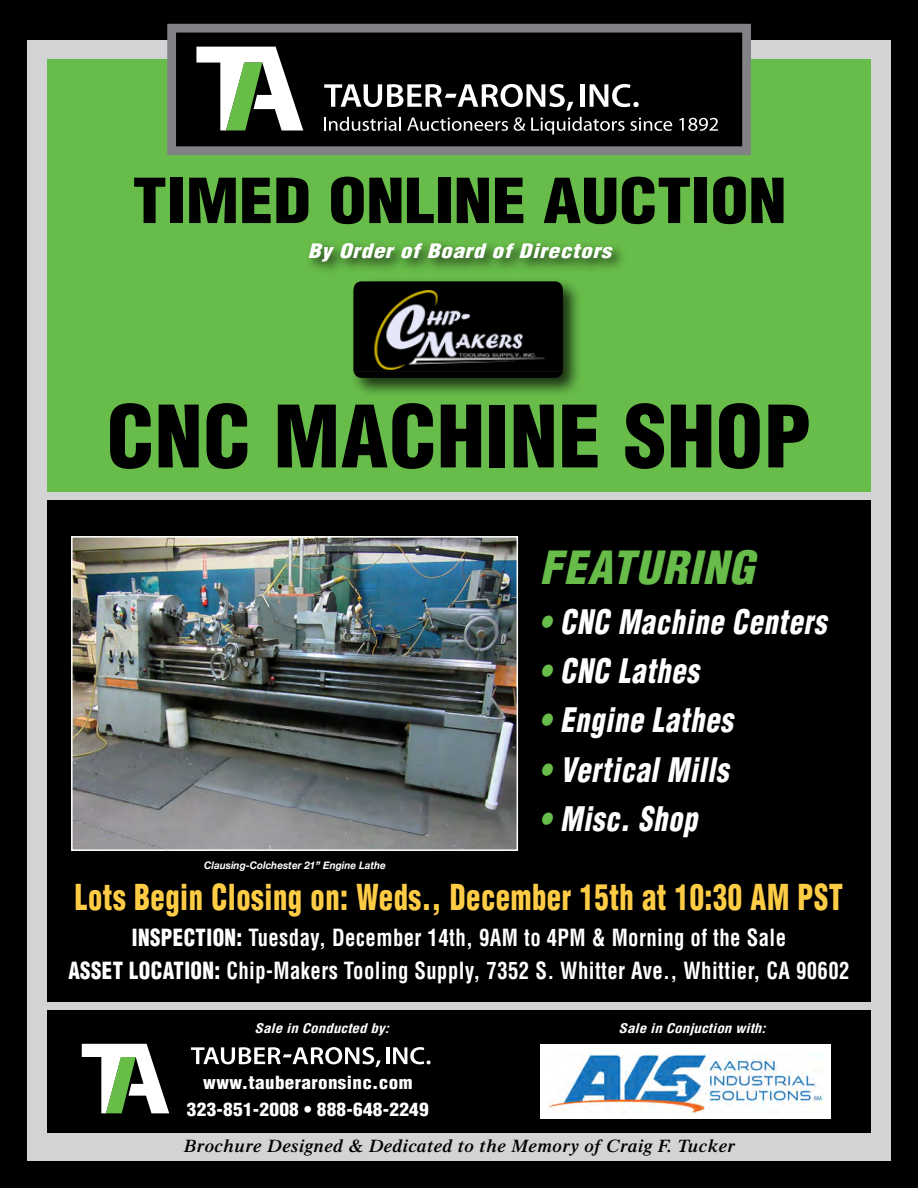
<style>
.page{position:relative;width:918px;height:1188px;background:#000}
.page>*{position:absolute;margin:0;border:0;box-sizing:border-box;transform-origin:0 0}
.t1{font:900 condensed 83.7px "Helvetica";letter-spacing:.01em;color:#000}
.t2{font:900 condensed 60.45px "Helvetica";color:#000;scale:1.13 1}
.t3{font:italic 900 condensed 44.7px "Helvetica";letter-spacing:.03em;color:#68bd4a}
.t4{font:900 condensed 34.95px "Helvetica";letter-spacing:.02em;color:#ffcc46;scale:.82 1}
.t5{font:italic 900 condensed 33px "Helvetica";letter-spacing:.03em;color:#fff;scale:.86 1}
.t6{font:700 condensed 23.1px/33px "Helvetica";letter-spacing:.02em;color:#fff;text-align:center;scale:.9 1}
.t7{font:italic 900 condensed 19.5px "Helvetica";letter-spacing:.03em;color:#fff;scale:1.18 1}
.t8{font:italic 600 18px "Times";letter-spacing:.025em;color:#000;scale:1.05 1}
.t9{font:900 condensed 18px "Helvetica";letter-spacing:.01em;color:#fff;scale:1.08 1}
.t10{font:900 condensed 17.7px "Helvetica";letter-spacing:.02em;color:#fff;scale:1.08 1}
.t11{font:italic 700 condensed 12.9px "Helvetica";color:#fff;scale:1.17 1}
.t12{font:italic 700 10.5px "Helvetica Neue";color:#fff;scale:.95 1}
.s1{color:#68bd4a}
.s2{font-weight:900}
</style>
<div class="page">
<div style="left:27px;top:40px;width:864px;height:1121px;background:#d1d3d4"></div>
<div style="left:47px;top:59px;width:824px;height:432px;background:#68bd4a"></div>
<div style="left:172px;top:28px;width:575px;height:123px;background:#000"></div>
<svg style="left:196px;top:47px;width:107px;height:84px"></svg>
<svg style="left:324px;top:117px;width:77px;height:14px"></svg>
<svg style="left:407px;top:118px;width:101px;height:13px"></svg>
<svg style="left:514px;top:117px;width:11px;height:14px"></svg>
<svg style="left:531px;top:117px;width:141px;height:18px"></svg>
<svg style="left:679px;top:118px;width:39px;height:13px"></svg>
<svg style="left:324px;top:84px;width:249px;height:27px"></svg>
<div style="left:580px;top:84px;width:5px;height:23px;background:#fff"></div>
<svg style="left:590px;top:84px;width:49px;height:23px"></svg>
<div style="left:167px;top:24px;width:584px;height:131px;border:9px solid #808285"></div>
<div style="left:47px;top:1011px;width:824px;height:122px;background:#000"></div>
<div style="left:47px;top:500px;width:824px;height:502px;background:#000"></div>
<img style="left:74px;top:539px;width:441px;height:309px">
<div style="left:71px;top:536px;width:447px;height:315px;border:2px solid #fff"></div>
<div style="left:349px;top:277px;width:233px;height:121px;background:#000;opacity:.75"></div>
<div style="left:354px;top:281px;width:209px;height:97px;background:#000;border-radius:8px"></div>
<img style="left:354px;top:290px;width:209px;height:82px">
<div style="left:304px;top:238px;width:323px;height:39px;background:#000;opacity:.75"></div>
<div style="left:540px;top:1044px;width:291px;height:75px;background:#fff"></div>
<img style="left:548px;top:1053px;width:276px;height:60px">
<svg style="left:82px;top:1044px;width:87px;height:69px"></svg>
<svg style="left:191px;top:1047px;width:190px;height:20px"></svg>
<hr style="left:386px;top:1047px;width:3px;height:17px;background:#fff">
<svg style="left:393px;top:1047px;width:38px;height:17px"></svg>
<div style="left:616px;top:1020px;width:161px;height:27px;background:#000"></div>
<h2 class="t2" style="left:133px;top:163px;width:580px">TIMED ONLINE AUCTION</h2>
<p class="t7" style="left:308px;top:239px;width:258px">By Order of Board of Directors</p>
<h1 class="t1" style="left:107px;top:384px;width:706px">CNC MACHINE SHOP</h1>
<p class="t12" style="left:204px;top:857px;width:193px">Clausing-Colchester 21” Engine Lathe</p>
<h3 class="t3" style="left:540px;top:540px;width:216px">FEATURING</h3>
<h3 class="t5" style="left:540px;top:601px;width:335px"><span class="s1">•</span> CNC Machine Centers</h3>
<h3 class="t5" style="left:540px;top:650px;width:186px"><span class="s1">•</span> CNC Lathes</h3>
<h3 class="t5" style="left:540px;top:699px;width:226px"><span class="s1">•</span> Engine Lathes</h3>
<h3 class="t5" style="left:540px;top:749px;width:221px"><span class="s1">•</span> Vertical Mills</h3>
<h3 class="t5" style="left:540px;top:798px;width:185px"><span class="s1">•</span> Misc. Shop</h3>
<h3 class="t4" style="left:75px;top:875px;width:939px">Lots Begin Closing on: Weds., December 15th at 10:30 AM PST</h3>
<p class="t6" style="left:68px;top:921px;width:870px"><span class="s2">INSPECTION:</span> Tuesday, December 14th, 9AM to 4PM &amp; Morning of the Sale<br><span class="s2">ASSET LOCATION:</span> Chip-Makers Tooling Supply, 7352 S. Whitter Ave., Whittier, CA 90602</p>
<p class="t11" style="left:255px;top:1020px;width:116px">Sale in Conducted by:</p>
<p class="t11" style="left:619px;top:1020px;width:127px">Sale in Conjuction with:</p>
<p class="t10" style="left:203px;top:1072px;width:195px">www.tauberaronsinc.com</p>
<p class="t9" style="left:187px;top:1098px;width:225px">323-851-2008 • 888-648-2249</p>
<p class="t8" style="left:184px;top:1136px;width:526px">Brochure Designed &amp; Dedicated to the Memory of Craig F. Tucker</p>
</div>
